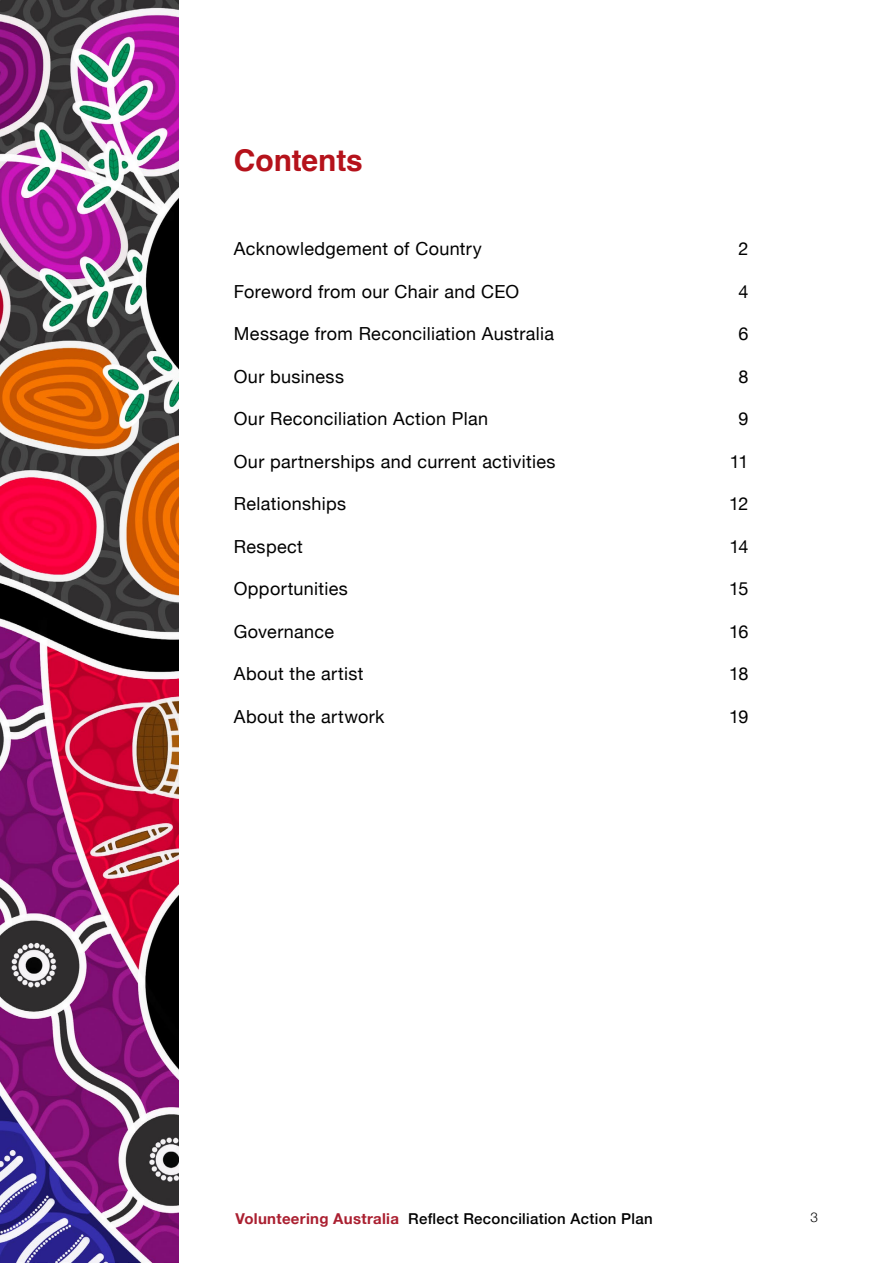
<style>
.page{position:relative;width:893px;height:1263px;background:#fff}
.page>*{position:absolute;margin:0;border:0;box-sizing:border-box;transform-origin:0 0}
.Red_Headings{font:700 30px "Helvetica";letter-spacing:-.005em;color:#b5121b}
.t1{font:18px "Helvetica Neue";letter-spacing:.02em;color:#000}
.t2{font:500 15px "Helvetica Neue";letter-spacing:.02em;color:#000}
.t3{font:300 13.5px "Helvetica Neue";color:#000}
.s1{font-weight:700;color:#aa1f30}
</style>
<div class="page">
<img style="left:0;top:0;width:179px;height:1263px">
<p class="Red_Headings" style="left:234px;top:142px;width:131px">Contents</p>
<p class="t1" style="left:234px;top:236px;width:249px">Acknowledgement of Country</p>
<p class="t1" style="left:738px;top:236px;width:12px">2</p>
<p class="t1" style="left:234px;top:278px;width:287px">Foreword from our Chair and CEO</p>
<p class="t1" style="left:738px;top:278px;width:12px">4</p>
<p class="t1" style="left:234px;top:321px;width:322px">Message from Reconciliation Australia</p>
<p class="t1" style="left:738px;top:321px;width:12px">6</p>
<p class="t1" style="left:234px;top:363px;width:112px">Our business</p>
<p class="t1" style="left:738px;top:363px;width:12px">8</p>
<p class="t1" style="left:234px;top:406px;width:256px">Our Reconciliation Action Plan</p>
<p class="t1" style="left:738px;top:406px;width:12px">9</p>
<p class="t1" style="left:234px;top:448px;width:323px">Our partnerships and current activities</p>
<p class="t1" style="left:730px;top:448px;width:20px">11</p>
<p class="t1" style="left:234px;top:491px;width:114px">Relationships</p>
<p class="t1" style="left:729px;top:491px;width:21px">12</p>
<p class="t1" style="left:234px;top:533px;width:71px">Respect</p>
<p class="t1" style="left:729px;top:533px;width:21px">14</p>
<p class="t1" style="left:234px;top:576px;width:115px">Opportunities</p>
<p class="t1" style="left:729px;top:576px;width:21px">15</p>
<p class="t1" style="left:234px;top:618px;width:102px">Governance</p>
<p class="t1" style="left:729px;top:618px;width:21px">16</p>
<p class="t1" style="left:234px;top:661px;width:131px">About the artist</p>
<p class="t1" style="left:729px;top:661px;width:21px">18</p>
<p class="t1" style="left:234px;top:703px;width:152px">About the artwork</p>
<p class="t1" style="left:729px;top:703px;width:21px">19</p>
<p class="t2" style="left:236px;top:1206px;width:419px"><span class="s1">Volunteering Australia</span> Reflect Reconciliation Action Plan</p>
<p class="t3" style="left:811px;top:1206px;width:9px">3</p>
</div>
